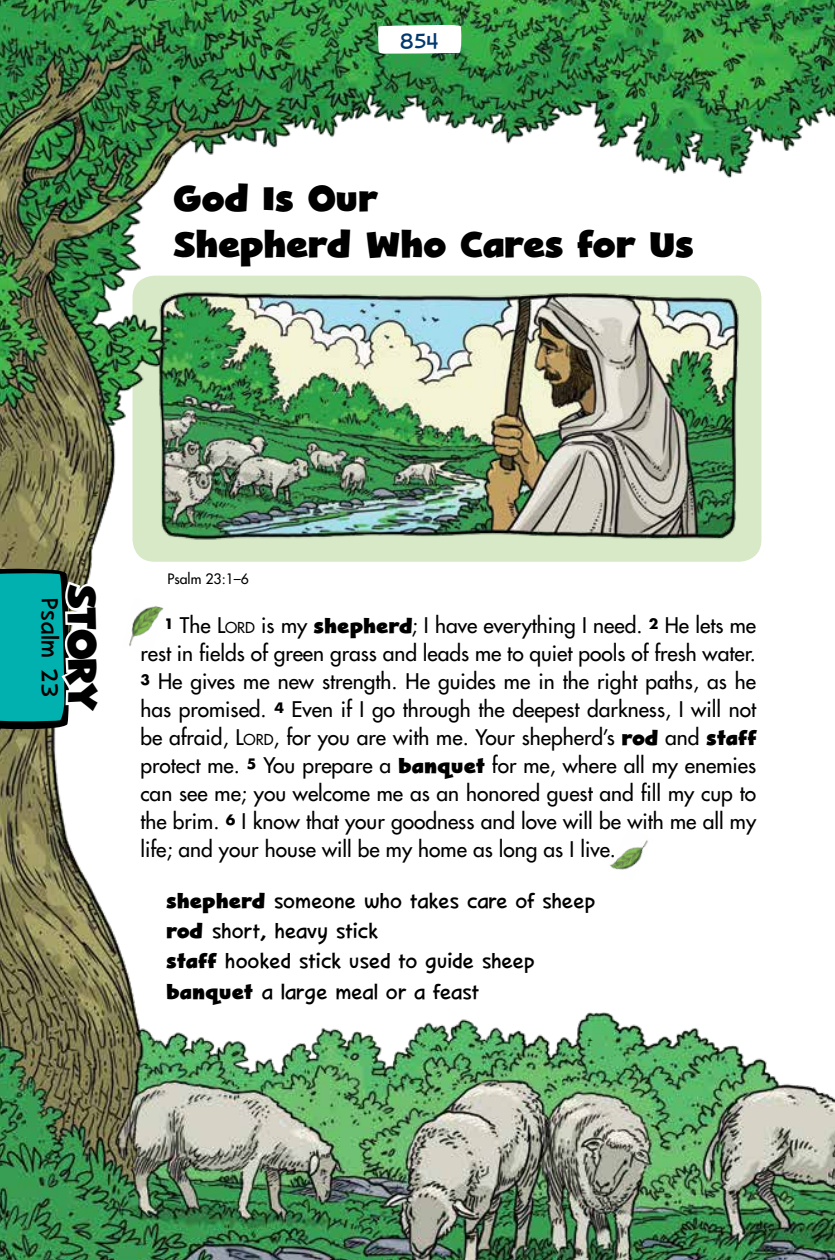
<style>
.page{position:relative;width:835px;height:1260px;background:#fff}
.page>*{position:absolute;margin:0;border:0;box-sizing:border-box;transform-origin:0 0}
.t1{font:800 36.75px "Mr.Jenkins";color:#000}
.t2{font:800 33.25px/45.5px "Mr.Jenkins";color:#000}
.t3{font:500 21px/28px "Futura Std";color:#000;text-align:justify}
.t4{font:21px "Mr.Jenkins";color:#000}
.t5{font:19.25px "Mr.Jenkins";color:#003970}
.t6{font:18.38px/30.3px "Mr.Jenkins";letter-spacing:.01em;color:#000}
.t7{font:500 14px "Futura Std";color:#000}
.s1{font-size:14.7px}
.s2{font-family:"Mr.Jenkins";font-weight:800;font-size:18.38px}
.s3{font-weight:800}
</style>
<div class="page">
<img style="left:0;top:0;width:835px;height:1260px">
<img style="left:122px;top:597px;width:42px;height:58px">
<img style="left:607px;top:826px;width:47px;height:54px">
<svg style="left:377px;top:25px;width:85px;height:29px"></svg>
<svg style="left:0;top:568px;width:105px;height:161px"></svg>
<p class="t5" style="left:400px;top:27px;width:40px">854</p>
<h2 class="t2" style="left:173px;top:176px;width:521px">God Is Our<br>Shepherd Who Cares for Us</h2>
<h1 class="t1" style="left:110px;top:584px;width:129px;rotate:90deg">STORY</h1>
<p class="t4" style="left:65px;top:598px;width:101px;rotate:90deg">Psalm 23</p>
<p class="t7" style="left:167px;top:570px;width:83px">Psalm 23:1–6</p>
<p class="t3" style="left:140px;top:611px;width:617px;text-indent:24px"><sup>1</sup> The L<span class="s1">ORD</span> is my <span class="s2">shepherd</span>; I have everything I need. <sup>2</sup> He lets me rest in fields of green grass and leads me to quiet pools of fresh water.<br><sup>3</sup> He gives me new strength. He guides me in the right paths, as he has promised. <sup>4</sup> Even if I go through the deepest darkness, I will not be afraid, L<span class="s1">ORD</span>, for you are with me. Your shepherd’s <span class="s2">rod</span> and <span class="s2">staff </span>protect me. <sup>5</sup> You prepare a <span class="s2">banquet</span> for me, where all my enemies can see me; you welcome me as an honored guest and fill my cup to the brim. <sup>6</sup> I know that your goodness and love will be with me all my life; and your house will be my home as long as I live.</p>
<p class="t6" style="left:166px;top:886px;width:430px"><span class="s3">shepherd</span> someone who takes care of sheep <span class="s3">rod</span> short, heavy stick<br><span class="s3">staff</span> hooked stick used to guide sheep <span class="s3">banquet</span> a large meal or a feast</p>
</div>
